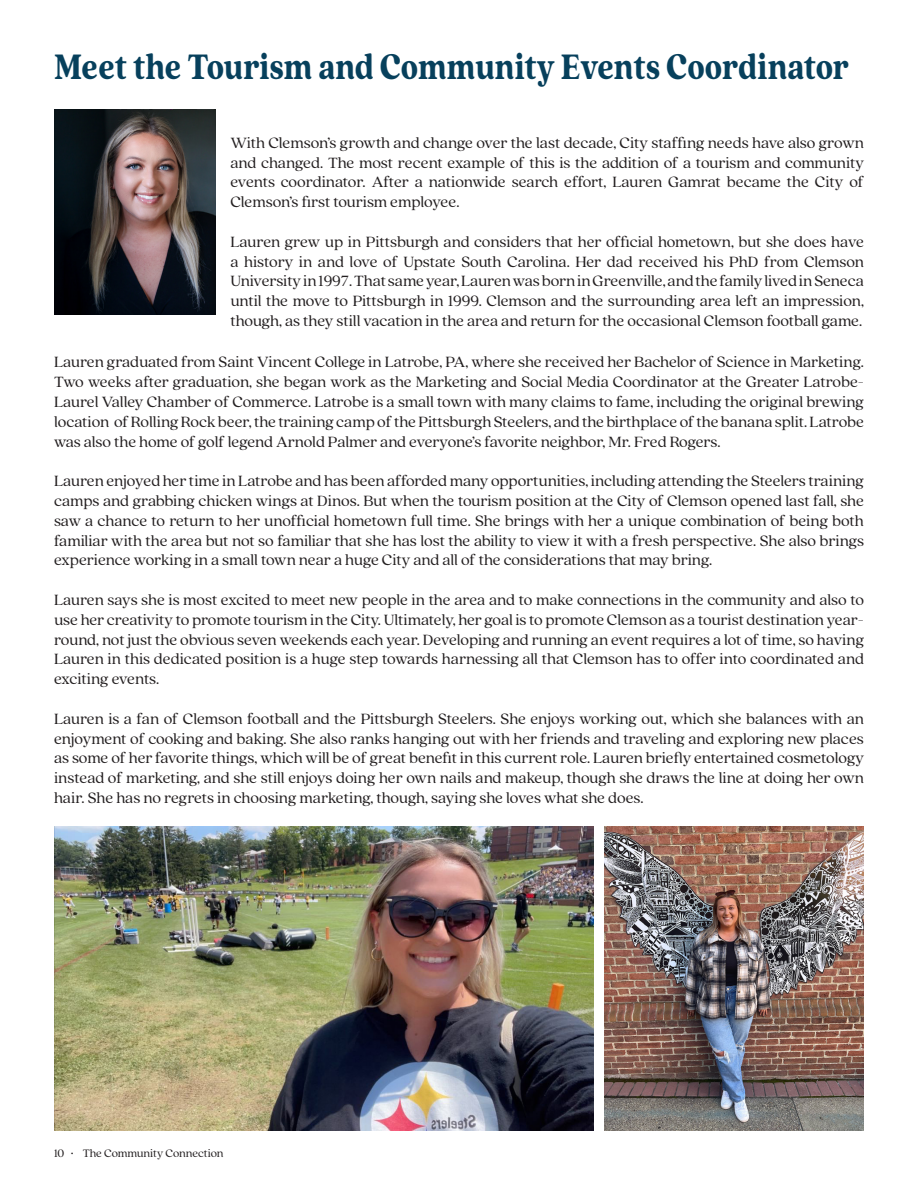
<style>
.page{position:relative;width:918px;height:1188px;background:#fff}
.page>*{position:absolute;margin:0;border:0;box-sizing:border-box;transform-origin:0 0}
.t1{font:900 39.3px "Quincy CF";letter-spacing:-.01em;color:#07405c;scale:.8 1}
.t2{font:16.5px/19.8px "Quincy CF";letter-spacing:-.005em;color:#231f20;text-align:justify}
.t3{font:12px "Quincy CF";letter-spacing:-.01em;color:#231f20}
.s1{font-weight:700}
</style>
<div class="page">
<img style="left:54px;top:109px;width:162px;height:206px">
<img style="left:55px;top:827px;width:539px;height:304px">
<img style="left:605px;top:827px;width:259px;height:304px">
<p class="t1" style="left:54px;top:39px;width:995px">Meet the Tourism and Community Events Coordinator</p>
<p class="t2" style="left:230px;top:132px;width:635px">With Clemson’s growth and change over the last decade, City staffing needs have also grown and changed. The most recent example of this is the addition of a tourism and community events coordinator. After a nationwide search effort, Lauren Gamrat became the City of Clemson’s first tourism employee.</p>
<p class="t2" style="left:230px;top:231px;width:635px">Lauren grew up in Pittsburgh and considers that her official hometown, but she does have a history in and love of Upstate South Carolina. Her dad received his PhD from Clemson University in 1997. That same year, Lauren was born in Greenville, and the family lived in Seneca until the move to Pittsburgh in 1999. Clemson and the surrounding area left an impression, though, as they still vacation in the area and return for the occasional Clemson football game.</p>
<p class="t2" style="left:54px;top:351px;width:812px">Lauren graduated from Saint Vincent College in Latrobe, PA, where she received her Bachelor of Science in Marketing.<br>Two weeks after graduation, she began work as the Marketing and Social Media Coordinator at the Greater Latrobe-Laurel Valley Chamber of Commerce. Latrobe is a small town with many claims to fame, including the original brewing location of Rolling Rock beer, the training camp of the Pittsburgh Steelers, and the birthplace of the banana split. Latrobe was also the home of golf legend Arnold Palmer and everyone’s favorite neighbor, Mr. Fred Rogers.</p>
<p class="t2" style="left:54px;top:470px;width:812px">Lauren enjoyed her time in Latrobe and has been afforded many opportunities, including attending the Steelers training camps and grabbing chicken wings at Dinos. But when the tourism position at the City of Clemson opened last fall, she saw a chance to return to her unofficial hometown full time. She brings with her a unique combination of being both familiar with the area but not so familiar that she has lost the ability to view it with a fresh perspective. She also brings experience working in a small town near a huge City and all of the considerations that may bring.</p>
<p class="t2" style="left:54px;top:589px;width:812px">Lauren says she is most excited to meet new people in the area and to make connections in the community and also to use her creativity to promote tourism in the City. Ultimately, her goal is to promote Clemson as a tourist destination year&shy;round, not just the obvious seven weekends each year. Developing and running an event requires a lot of time, so having Lauren in this dedicated position is a huge step towards harnessing all that Clemson has to offer into coordinated and exciting events.</p>
<p class="t2" style="left:54px;top:708px;width:812px">Lauren is a fan of Clemson football and the Pittsburgh Steelers. She enjoys working out, which she balances with an enjoyment of cooking and baking. She also ranks hanging out with her friends and traveling and exploring new places as some of her favorite things, which will be of great benefit in this current role. Lauren briefly entertained cosmetology instead of marketing, and she still enjoys doing her own nails and makeup, though she draws the line at doing her own hair. She has no regrets in choosing marketing, though, saying she loves what she does.</p>
<p class="t3" style="left:54px;top:1145px;width:171px">10 <span class="s1">∙</span> The Community Connection</p>
</div>
